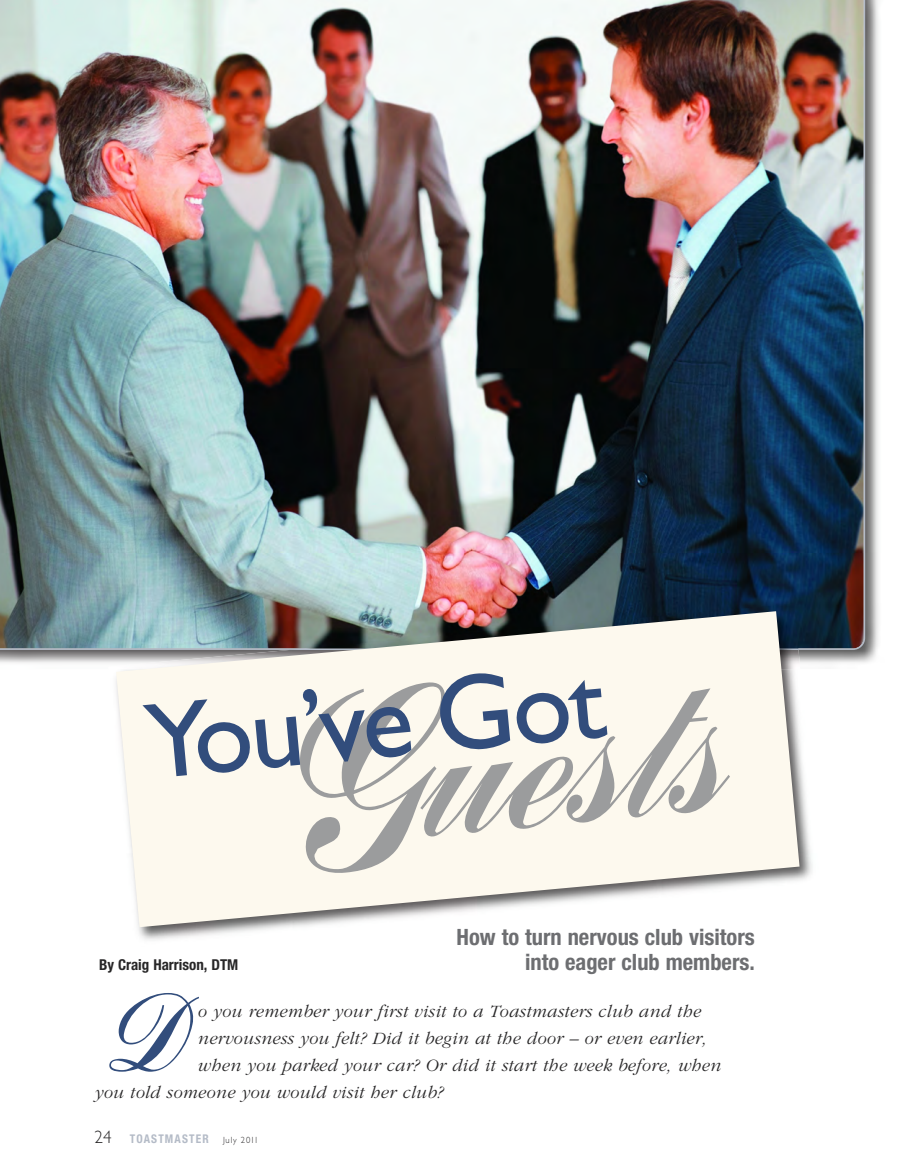
<style>
.page{position:relative;width:905px;height:1175px;background:#fff}
.page>*{position:absolute;margin:0;border:0;box-sizing:border-box;transform-origin:0 0}
.t1{font:193.5px "IRIS Italic";color:#9b9c9d;scale:.95 1}
.t2{font:112.5px "IRIS Italic";color:#324d7c}
.t3{font:108px "Gill Sans";color:#324d7c}
.t4{font:700 condensed 22.5px "Helvetica Neue LT Std";color:#6d6e71}
.t5{font:italic 300 18px "ITC Garamond Std";letter-spacing:.02em;color:#272627}
.t6{font:700 condensed 15px "Helvetica Neue LT Std";color:#272627}
.t7{font:700 condensed 12px "Helvetica Neue LT Std";letter-spacing:.1em;color:#b4bbc7;scale:.95 1}
.s1{font-size:258px}
.s2{font-family:"Gill Sans";font-weight:300;font-stretch:normal;font-size:18px;color:#272627}
.s3{font-family:"Gill Sans";font-weight:300;font-stretch:normal;font-size:9px;color:#272627}
</style>
<div class="page">
<img style="left:0;top:0;width:879px;height:664px">
<img style="left:0;top:0;width:865px;height:650px">
<img style="left:138px;top:733px;width:674px;height:207px">
<img style="left:306px;top:603px;width:492px;height:8px">
<svg style="left:116px;top:611px;width:683px;height:316px;background:#ebe8e0"></svg>
<p class="t3" style="left:142px;top:701px;width:462px;rotate:-5deg">You’ve Got</p>
<p class="t1" style="left:232px;top:684px;width:494px;rotate:-5deg"><span class="s1">G</span>uests</p>
<p class="t4" style="left:456px;top:928px;width:300px">How to turn nervous club visitors</p>
<p class="t6" style="left:99px;top:959px;width:141px">By Craig Harrison, DTM</p>
<p class="t4" style="left:525px;top:954px;width:231px">into eager club members.</p>
<p class="t2" style="left:95px;top:973px;width:106px">D</p>
<p class="t5" style="left:198px;top:1004px;width:504px">o you remember your first visit to a Toastmasters club and the</p>
<p class="t5" style="left:198px;top:1031px;width:510px">nervousness you felt? Did it begin at the door – or even earlier,</p>
<p class="t5" style="left:198px;top:1058px;width:525px">when you parked your car? Or did it start the week before, when</p>
<p class="t5" style="left:95px;top:1085px;width:350px">you told someone you would visit her club?</p>
<p class="t7" style="left:95px;top:1134px;width:174px"><span class="s2">24</span> TOASTMASTER <span class="s3">July 2011</span></p>
</div>
